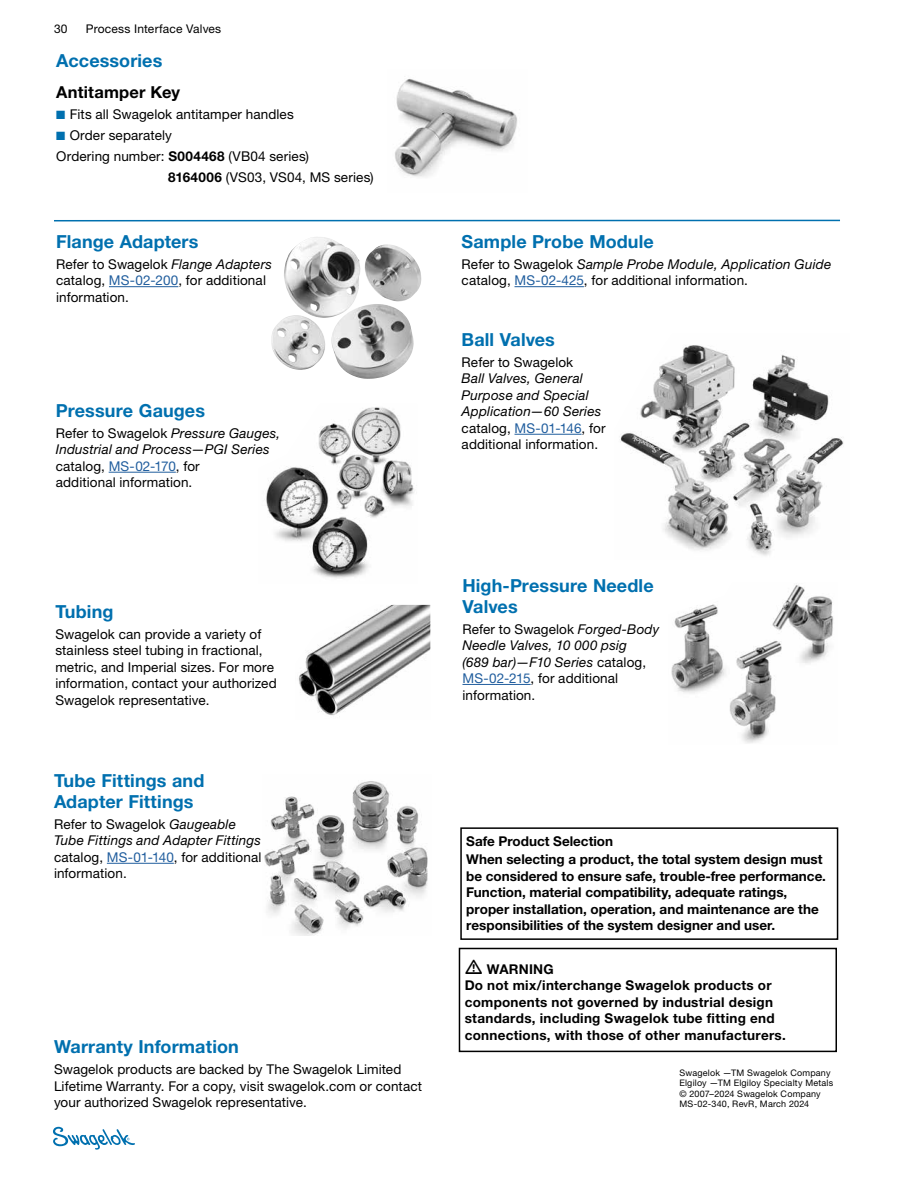
<style>
.page{position:relative;width:918px;height:1188px;background:#fff}
.page>*{position:absolute;margin:0;border:0;box-sizing:border-box;transform-origin:0 0}
.section_hd{font:700 18px/21px "Helvetica Neue LT Std";letter-spacing:.005em;color:#0070af}
.subhd{font:700 16.5px "Helvetica Neue LT Std";letter-spacing:.01em;color:#000}
.BC{font:13.5px/16.5px "Helvetica Neue LT Std";letter-spacing:.01em;color:#000}
.t1{font:700 13.5px/16.5px "Helvetica Neue LT Std";color:#000}
.BC-2{font:italic 13.5px/16.5px "Helvetica Neue LT Std";letter-spacing:.015em;color:#000}
.t2{font:700 13.5px/16.5px "Helvetica Neue LT Std";letter-spacing:.02em;color:#000}
.BC_hang{font:13.5px "Helvetica Neue LT Std";letter-spacing:.01em;color:#000}
.t3{font:12px "Helvetica Neue LT Std";letter-spacing:.01em;color:#000}
.credits{font:9px "Helvetica Neue LT Std";letter-spacing:.02em;color:#000}
.s1{color:#0070af}
.s2{font-weight:700}
.s3{font-style:italic}
.s4{color:#215e9e}
.s5{font-style:normal}
.s6{font-style:normal;color:#215e9e}
</style>
<div class="page">
<svg style="left:53px;top:1127px;width:82px;height:23px"></svg>
<img style="left:395px;top:79px;width:122px;height:98px">
<hr style="left:109px;top:286px;width:69px;height:1px;background:#215e9e">
<svg style="left:271px;top:237px;width:151px;height:142px"></svg>
<img style="left:291px;top:237px;width:25px;height:14px">
<hr style="left:109px;top:472px;width:67px;height:1px;background:#215e9e">
<img style="left:266px;top:407px;width:148px;height:171px">
<hr style="left:515px;top:286px;width:69px;height:1px;background:#215e9e">
<img style="left:671px;top:585px;width:163px;height:158px">
<img style="left:298px;top:605px;width:132px;height:111px">
<hr style="left:515px;top:434px;width:67px;height:1px;background:#215e9e">
<img style="left:620px;top:345px;width:224px;height:211px">
<hr style="left:107px;top:863px;width:67px;height:1px;background:#215e9e">
<img style="left:264px;top:781px;width:164px;height:155px">
<hr style="left:54px;top:220px;width:786px;height:1px;background:#0070af">
<hr style="left:462px;top:684px;width:69px;height:1px;background:#215e9e">
<div style="left:460px;top:827px;width:378px;height:113px;border:2px solid #000"></div>
<div style="left:459px;top:948px;width:378px;height:104px;border:2px solid #000"></div>
<p class="t3" style="left:54px;top:21px;width:15px">30</p>
<p class="t3" style="left:86px;top:21px;width:137px">Process Interface Valves</p>
<p class="section_hd" style="left:56px;top:50px;width:108px">Accessories</p>
<p class="subhd" style="left:56px;top:82px;width:125px">Antitamper Key</p>
<p class="BC_hang" style="left:56px;top:106px;width:239px"><span class="s1">■</span> Fits all Swagelok antitamper handles</p>
<p class="BC_hang" style="left:56px;top:127px;width:117px"><span class="s1">■</span> Order separately</p>
<p class="BC" style="left:56px;top:148px;width:254px">Ordering number: <span class="s2">S004468</span> (VB04 series)</p>
<p class="BC" style="left:168px;top:169px;width:207px"><span class="s2">8164006</span> (VS03, VS04, MS series)</p>
<p class="section_hd" style="left:56px;top:231px;width:144px">Flange Adapters</p>
<p class="BC" style="left:56px;top:256px;width:217px">Refer to Swagelok <span class="s3">Flange Adapters </span>catalog, <span class="s4">MS-02-200</span>, for additional information.</p>
<p class="section_hd" style="left:56px;top:400px;width:151px">Pressure Gauges</p>
<p class="BC" style="left:56px;top:425px;width:226px">Refer to Swagelok <span class="s3">Pressure Gauges,<br>Industrial and Process—PGI Series </span>catalog, <span class="s4">MS‑02‑170</span>, for<br>additional information.</p>
<p class="section_hd" style="left:55px;top:600px;width:60px">Tubing</p>
<p class="BC" style="left:55px;top:626px;width:223px">Swagelok can provide a variety of stainless steel tubing in fractional, metric, and Imperial sizes. For more information, contact your authorized Swagelok representative.</p>
<p class="section_hd" style="left:54px;top:770px;width:152px">Tube Fittings and<br>Adapter Fittings</p>
<p class="BC" style="left:54px;top:816px;width:209px">Refer to Swagelok <span class="s3">Gaugeable<br>Tube Fittings and Adapter Fittings </span>catalog, <span class="s4">MS-01-140</span>, for additional information.</p>
<p class="section_hd" style="left:54px;top:1036px;width:186px">Warranty Information</p>
<p class="BC" style="left:54px;top:1061px;width:370px">Swagelok products are backed by The Swagelok Limited<br>Lifetime Warranty. For a copy, visit swagelok.com or contact your authorized Swagelok representative.</p>
<p class="section_hd" style="left:462px;top:231px;width:194px">Sample Probe Module</p>
<p class="BC" style="left:462px;top:256px;width:371px">Refer to Swagelok <span class="s3">Sample Probe Module, Application Guide </span>catalog, <span class="s4">MS-02-425</span>, for additional information.</p>
<p class="section_hd" style="left:462px;top:329px;width:95px">Ball Valves</p>
<p class="BC-2" style="left:462px;top:354px;width:145px"><span class="s5">Refer to Swagelok<br></span>Ball Valves, General<br>Purpose and Special<br>Application—60 Series <span class="s5">catalog,</span> <span class="s6">MS‑01‑146</span><span class="s5">, for additional information.</span></p>
<p class="section_hd" style="left:462px;top:574px;width:193px">High-Pressure Needle<br>Valves</p>
<p class="BC-2" style="left:462px;top:620px;width:198px"><span class="s5">Refer to Swagelok</span> Forged-Body<br>Needle Valves, 10 000 psig<br>(689 bar)—F10 Series <span class="s5">catalog,<br></span><span class="s6">MS‑02‑215</span><span class="s5">, for additional information.</span></p>
<p class="t1" style="left:466px;top:833px;width:148px">Safe Product Selection</p>
<p class="t1" style="left:466px;top:851px;width:361px">When selecting a product, the total system design must be considered to ensure safe, trouble-free performance.<br>Function, material compatibility, adequate ratings, proper installation, operation, and maintenance are the responsibilities of the system designer and user.</p>
<p class="t1" style="left:465px;top:960px;width:90px">• WARNING</p>
<p class="t2" style="left:465px;top:977px;width:323px">Do not mix/interchange Swagelok products or components not governed by industrial design standards, including Swagelok tube fitting end connections, with those of other manufacturers.</p>
<p class="credits" style="left:680px;top:1067px;width:153px">Swagelok —TM Swagelok Company</p>
<p class="credits" style="left:680px;top:1077px;width:155px">Elgiloy —TM Elgiloy Specialty Metals</p>
<p class="credits" style="left:680px;top:1088px;width:143px">© 2007–2024 Swagelok Company</p>
<p class="credits" style="left:680px;top:1098px;width:131px">MS-02-340, RevR, March 2024</p>
</div>
